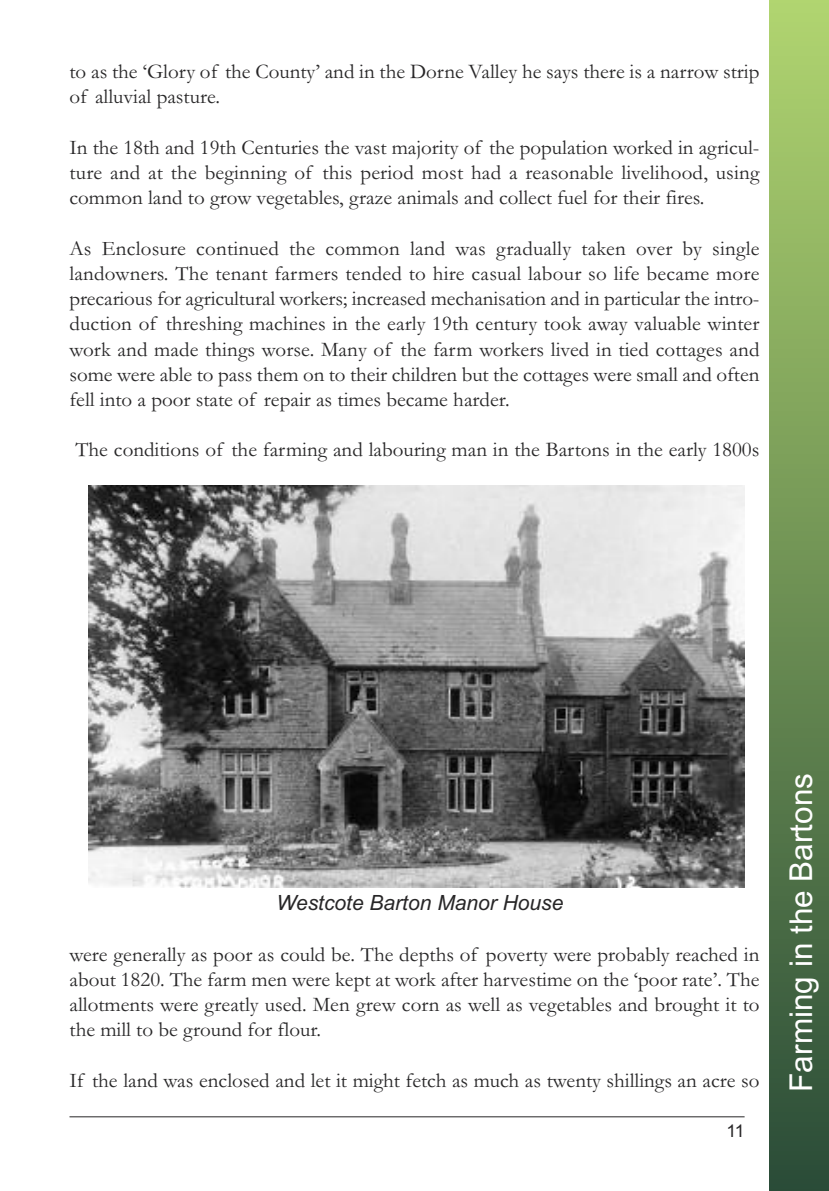
<style>
.page{position:relative;width:829px;height:1191px;background:#fff}
.page>*{position:absolute;margin:0;border:0;box-sizing:border-box;transform-origin:0 0}
.t1{font:31.5px "Arial";color:#fff}
.t2{font:21px/25.2px "Garamond";color:#272627;text-align:justify}
.t3{font:italic 21px "Arial";color:#272627}
.t4{font:17.5px "Arial";color:#272627}
</style>
<div class="page">
<div style="left:769px;top:0;width:59px;height:1191px;background:linear-gradient(to bottom,#b1d570,#2a4b38)"></div>
<hr style="left:69px;top:1116px;width:675px;height:1px;background:#272627">
<img style="left:88px;top:485px;width:656px;height:402px">
<p class="t2" style="left:69px;top:58px;width:691px">to as the ‘Glory of the County’ and in the Dorne Valley he says there is a narrow strip of alluvial pasture.</p>
<p class="t2" style="left:69px;top:134px;width:691px">In the 18th and 19th Centuries the vast majority of the population worked in agricul&shy;ture and at the beginning of this period most had a reasonable livelihood, using common land to grow vegetables, graze animals and collect fuel for their fires.</p>
<p class="t2" style="left:69px;top:235px;width:691px">As Enclosure continued the common land was gradually taken over by single landowners. The tenant farmers tended to hire casual labour so life became more precarious for agricultural workers; increased mechanisation and in particular the intro&shy;duction of threshing machines in the early 19th century took away valuable winter work and made things worse. Many of the farm workers lived in tied cottages and some were able to pass them on to their children but the cottages were small and often fell into a poor state of repair as times became harder.</p>
<p class="t2" style="left:75px;top:436px;width:685px">The conditions of the farming and labouring man in the Bartons in the early 1800s</p>
<p class="t3" style="left:276px;top:890px;width:288px">Westcote Barton Manor House</p>
<p class="t2" style="left:69px;top:940px;width:691px">were generally as poor as could be. The depths of poverty were probably reached in about 1820. The farm men were kept at work after harvestime on the ‘poor rate’. The allotments were greatly used. Men grew corn as well as vegetables and brought it to the mill to be ground for flour.</p>
<p class="t2" style="left:70px;top:1066px;width:691px">If the land was enclosed and let it might fetch as much as twenty shillings an acre so</p>
<p class="t4" style="left:726px;top:1120px;width:20px">11</p>
<h1 class="t1" style="left:782px;top:1091px;width:320px;rotate:-90deg">Farming in the Bartons</h1>
</div>
